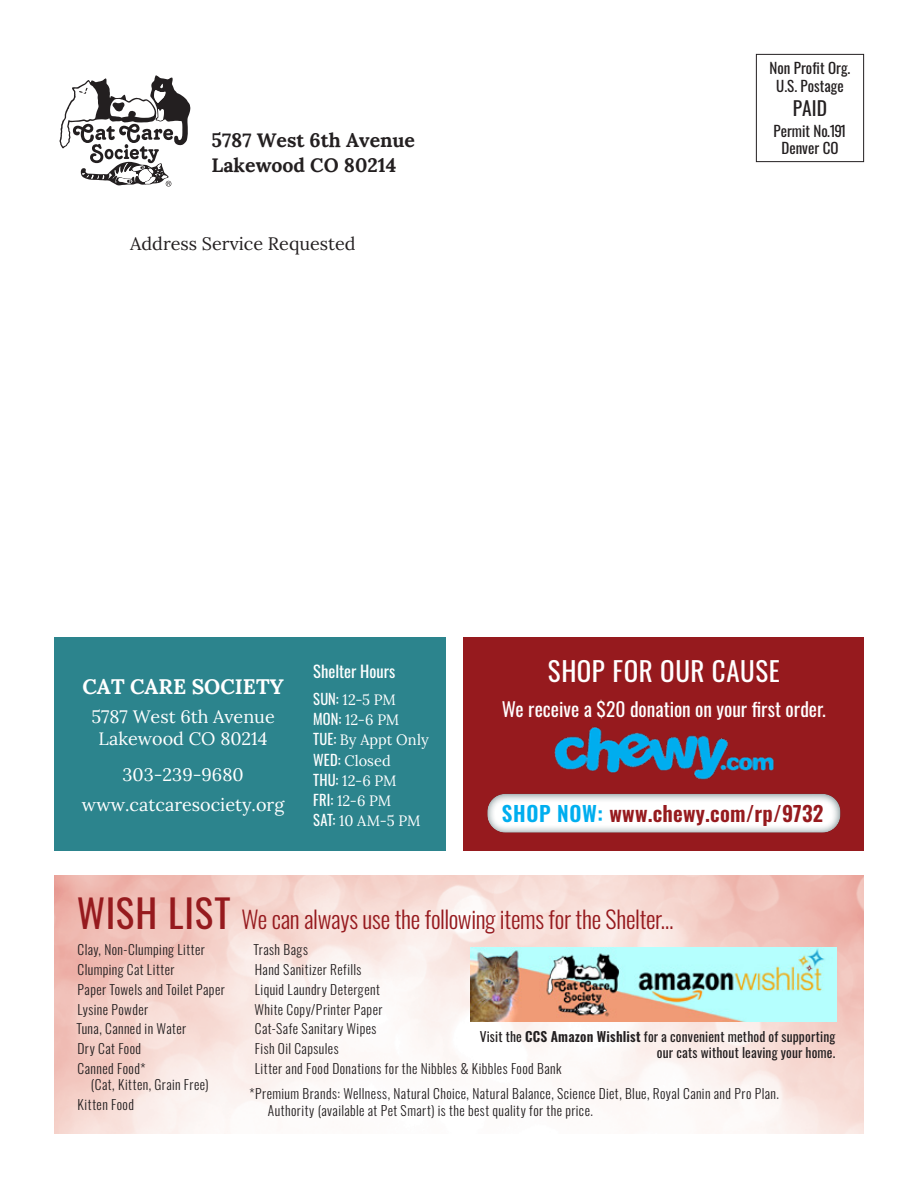
<style>
.page{position:relative;width:918px;height:1188px;background:#fff}
.page>*{position:absolute;margin:0;border:0;box-sizing:border-box;transform-origin:0 0}
.t1{font:27px "Oswald";letter-spacing:.02em;color:#fff}
.t2{font:300 24px "Oswald";letter-spacing:-.015em;color:#961a1e}
.t3{font:600 21px "Oswald";letter-spacing:.01em;color:#961a1e}
.t4{font:700 21px "Lora";color:#fff}
.t5{font:19.5px "Oswald";color:#fff}
.t6{font:700 19.5px "Lora";color:#231f20}
.t7{font:19.5px "Oswald";color:#231f20}
.t8{font:18px/22.5px "Lora";color:#fff;text-align:center}
.t9{font:18px "Lora";color:#231f20}
.t10{font:16.5px "Oswald";color:#fff}
.body_-_lora{font:15px "Lora";letter-spacing:.005em;color:#fff}
.t11{font:15px "Oswald";color:#231f20}
.t12{font:300 13.5px/16.5px "Oswald";letter-spacing:.03em;color:#231f20}
.t13{font:13.5px/16.2px "Oswald";letter-spacing:.015em;color:#231f20;text-align:right}
.s1{font-family:"Oswald"}
.s2{color:#00aeef}
.s3{font-weight:400;font-size:39px}
.s4{font-weight:600}
</style>
<div class="page">
<img style="left:54px;top:876px;width:810px;height:258px">
<div style="left:54px;top:637px;width:392px;height:213px;background:#2c848d"></div>
<div style="left:756px;top:54px;width:108px;height:108px;border:1px solid #231f20"></div>
<svg style="left:59px;top:75px;width:132px;height:112px"></svg>
<img style="left:470px;top:948px;width:367px;height:73px">
<div style="left:464px;top:637px;width:400px;height:213px;background:#961a1e"></div>
<img style="left:554px;top:726px;width:220px;height:54px">
<div style="left:485px;top:792px;width:357px;height:42px;background:#082c31;opacity:.75"></div>
<p class="t6" style="left:212px;top:124px;width:205px">5787 West 6th Avenue</p>
<p class="t6" style="left:212px;top:148px;width:186px">Lakewood CO 80214</p>
<p class="t9" style="left:130px;top:230px;width:227px">Address Service Requested</p>
<p class="t11" style="left:770px;top:55px;width:82px">Non Profit Org.</p>
<p class="t11" style="left:776px;top:73px;width:69px">U.S. Postage</p>
<p class="t7" style="left:793px;top:91px;width:36px">PAID</p>
<p class="t11" style="left:774px;top:118px;width:74px">Permit No.191</p>
<p class="t11" style="left:782px;top:134px;width:58px">Denver CO</p>
<p class="t4" style="left:83px;top:668px;width:203px">CAT CARE SOCIETY</p>
<p class="t8" style="left:91px;top:704px;width:185px">5787 West 6th Avenue<br>Lakewood CO 80214</p>
<p class="t8" style="left:123px;top:763px;width:123px">303-239-9680</p>
<p class="t8" style="left:82px;top:792px;width:204px">www.catcaresociety.org</p>
<p class="t10" style="left:313px;top:656px;width:83px">Shelter Hours</p>
<p class="body_-_lora" style="left:313px;top:688px;width:84px"><span class="s1">SUN:</span> 12-5 PM</p>
<p class="body_-_lora" style="left:313px;top:708px;width:88px"><span class="s1">MON:</span> 12-6 PM</p>
<p class="body_-_lora" style="left:313px;top:729px;width:117px"><span class="s1">TUE:</span> By Appt Only</p>
<p class="body_-_lora" style="left:313px;top:749px;width:79px"><span class="s1">WED:</span> Closed</p>
<p class="body_-_lora" style="left:313px;top:769px;width:85px"><span class="s1">THU:</span> 12-6 PM</p>
<p class="body_-_lora" style="left:313px;top:789px;width:79px"><span class="s1">FRI:</span> 12-6 PM</p>
<p class="body_-_lora" style="left:313px;top:810px;width:109px"><span class="s1">SAT:</span> 10 AM-5 PM</p>
<p class="t1" style="left:548px;top:647px;width:234px">SHOP FOR OUR CAUSE</p>
<p class="t5" style="left:502px;top:692px;width:326px">We receive a $20 donation on your first order.</p>
<p class="t3" style="left:502px;top:802px;width:323px"><span class="s2">SHOP NOW:</span> www.chewy.com/rp/9732</p>
<p class="t2" style="left:77px;top:898px;width:598px"><span class="s3">WISH LIST</span> We can always use the following items for the Shelter…</p>
<p class="t12" style="left:78px;top:940px;width:129px">Clay, Non-Clumping Litter</p>
<p class="t12" style="left:78px;top:960px;width:98px">Clumping Cat Litter</p>
<p class="t12" style="left:78px;top:980px;width:149px">Paper Towels and Toilet Paper</p>
<p class="t12" style="left:78px;top:999px;width:72px">Lysine Powder</p>
<p class="t12" style="left:76px;top:1019px;width:111px">Tuna, Canned in Water</p>
<p class="t12" style="left:78px;top:1039px;width:65px">Dry Cat Food</p>
<p class="t12" style="left:91px;top:1059px;width:119px;text-indent:-13px">Canned Food*<br>(Cat, Kitten, Grain Free)</p>
<p class="t12" style="left:78px;top:1095px;width:58px">Kitten Food</p>
<p class="t12" style="left:254px;top:940px;width:56px">Trash Bags</p>
<p class="t12" style="left:255px;top:960px;width:108px">Hand Sanitizer Refills</p>
<p class="t12" style="left:255px;top:980px;width:127px">Liquid Laundry Detergent</p>
<p class="t12" style="left:254px;top:999px;width:129px">White Copy/Printer Paper</p>
<p class="t12" style="left:255px;top:1019px;width:123px">Cat-Safe Sanitary Wipes</p>
<p class="t12" style="left:255px;top:1039px;width:85px">Fish Oil Capsules</p>
<p class="t12" style="left:255px;top:1059px;width:308px">Litter and Food Donations for the Nibbles &amp; Kibbles Food Bank</p>
<p class="t12" style="left:268px;top:1084px;width:513px;text-indent:-18px">*Premium Brands: Wellness, Natural Choice, Natural Balance, Science Diet, Blue, Royal Canin and Pro Plan.<br>Authority (available at Pet Smart) is the best quality for the price.</p>
<p class="t13" style="left:480px;top:1027px;width:357px">Visit the <span class="s4">CCS Amazon Wishlist</span> for a convenient method of supporting our cats without leaving your home.</p>
</div>
